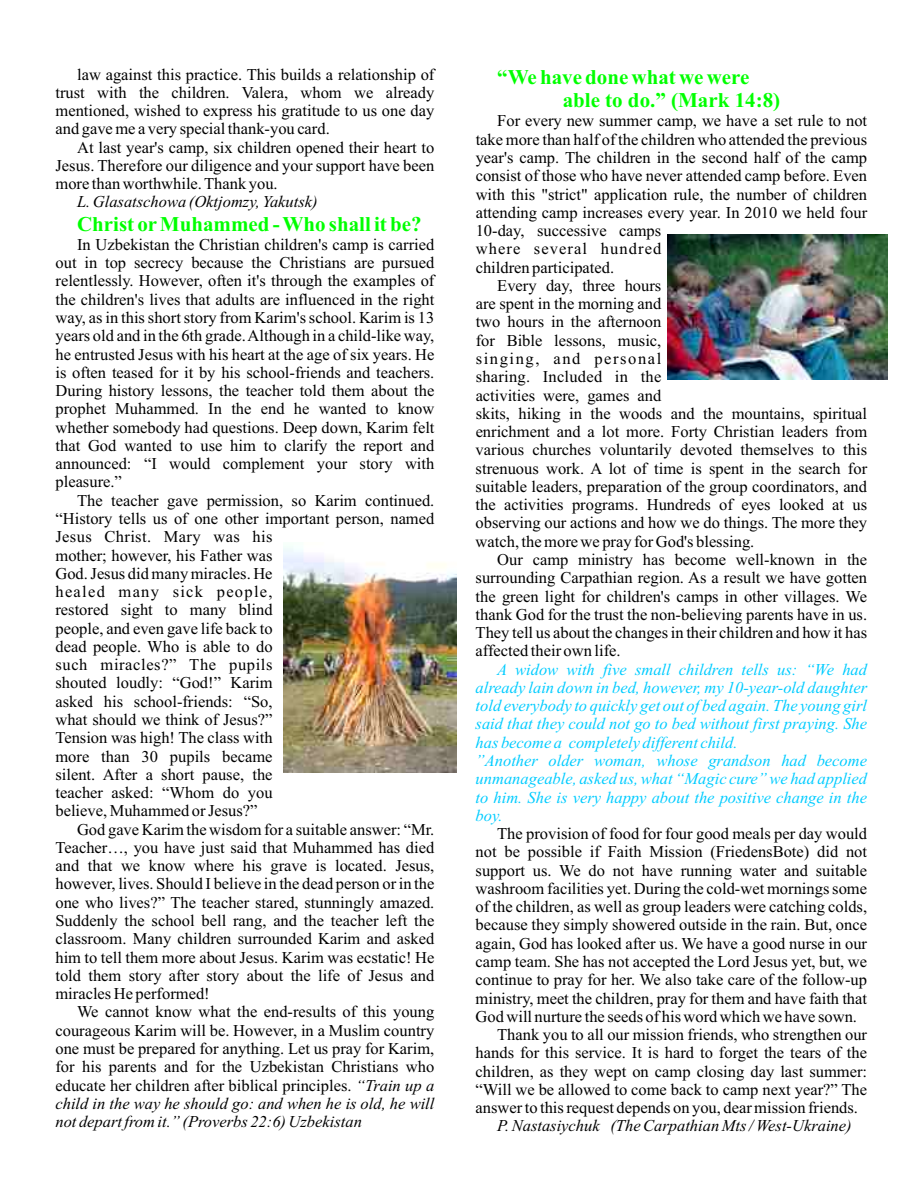
<style>
.page{position:relative;width:918px;height:1188px;background:#fff}
.page>*{position:absolute;margin:0;border:0;box-sizing:border-box;transform-origin:0 0}
.t1{font:700 21px/23.2px "Times New Roman";color:#0f0}
.t2{font:16.5px/18.3px "Times New Roman";color:#000;text-align:justify}
.t3{font:italic 16.5px/18.3px "Times New Roman";color:#0cf}
.t4{font:italic 16.5px "Times New Roman";color:#000}
.t5{font:16.5px "Times New Roman";letter-spacing:.065em;color:#000}
.t6{font:16.5px "Times New Roman";letter-spacing:.095em;color:#000}
.s1{font-style:italic}
</style>
<div class="page">
<img style="left:668px;top:235px;width:220px;height:144px">
<img style="left:283px;top:546px;width:173px;height:227px">
<p class="t2" style="left:56px;top:66px;width:380px;text-indent:22px">law against this practice. This builds a relationship of trust with the children. Valera, whom we already mentioned, wished to express his gratitude to us one day and gave me a very special thank-you card.</p>
<p class="t2" style="left:56px;top:140px;width:380px;text-indent:22px">At last year's camp, six children opened their heart to Jesus. Therefore our diligence and your support have been more than worthwhile. Thank you.</p>
<p class="t4" style="left:77px;top:196px;width:242px">L. Glasatschowa (Oktjomzy, Yakutsk)</p>
<p class="t2" style="left:56px;top:237px;width:380px;text-indent:22px">In Uzbekistan the Christian children's camp is carried out in top secrecy because the Christians are pursued relentlessly. However, often it's through the examples of the children's lives that adults are influenced in the right way, as in this short story from Karim's school. Karim is 13 years old and in the 6th grade. Although in a child-like way, he entrusted Jesus with his heart at the age of six years. He is often teased for it by his school-friends and teachers.<br>During history lessons, the teacher told them about the prophet Muhammed. In the end he wanted to know whether somebody had questions. Deep down, Karim felt that God wanted to use him to clarify the report and announced: “I would complement your story with pleasure.”</p>
<p class="t2" style="left:55px;top:493px;width:380px;text-align:left;text-indent:22px">The teacher gave permission, so Karim continued. “History tells us of one other important person, named<br>Jesus Christ. Mary was his<br>mother; however, his Father was<br>God. Jesus did many miracles. He<br>healed many sick people,<br>restored sight to many blind<br>people, and even gave life back to<br>dead people. Who is able to do<br>such miracles?” The pupils<br>shouted loudly: “God!” Karim<br>asked his school-friends: “So,<br>what should we think of Jesus?”<br>Tension was high! The class with<br>more than 30 pupils became<br>silent. After a short pause, the<br>teacher asked: “Whom do you<br>believe, Muhammed or Jesus?”</p>
<p class="t2" style="left:55px;top:822px;width:380px;text-indent:22px">God gave Karim the wisdom for a suitable answer: “Mr.<br>Teacher…, you have just said that Muhammed has died and that we know where his grave is located. Jesus, however, lives. Should I believe in the dead person or in the one who lives?” The teacher stared, stunningly amazed.<br>Suddenly the school bell rang, and the teacher left the classroom. Many children surrounded Karim and asked him to tell them more about Jesus. Karim was ecstatic! He told them story after story about the life of Jesus and miracles He performed!</p>
<p class="t2" style="left:55px;top:1004px;width:380px;text-indent:22px">We cannot know what the end-results of this young courageous Karim will be. However, in a Muslim country one must be prepared for anything. Let us pray for Karim, for his parents and for the Uzbekistan Christians who educate her children after biblical principles. <span class="s1">“Train up a child in the way he should go: and when he is old, he will not depart from it.” (Proverbs 22:6) Uzbekistan</span></p>
<p class="t1" style="left:77px;top:214px;width:346px">Christ orMuhammed - Who shall it be?</p>
<p class="t1" style="left:563px;top:67px;width:219px;text-indent:-65px">“We have done what we were able to do.” (Mark 14:8)</p>
<p class="t2" style="left:497px;top:113px;width:371px">For every new summer camp, we have a set rule to not</p>
<p class="t2" style="left:476px;top:132px;width:393px">take more than half of the children who attended the previous</p>
<p class="t2" style="left:476px;top:150px;width:393px">year's camp. The children in the second half of the camp</p>
<p class="t2" style="left:476px;top:168px;width:393px">consist of those who have never attended camp before. Even</p>
<p class="t2" style="left:476px;top:186px;width:393px">with this "strict" application rule, the number of children</p>
<p class="t2" style="left:476px;top:205px;width:393px">attending camp increases every year. In 2010 we held four</p>
<p class="t2" style="left:476px;top:223px;width:187px">10-day, successive camps</p>
<p class="t5" style="left:476px;top:243px;width:187px">where several hundred</p>
<p class="t2" style="left:476px;top:260px;width:140px">children participated.</p>
<p class="t2" style="left:497px;top:278px;width:166px">Every day, three hours</p>
<p class="t2" style="left:476px;top:296px;width:187px">are spent in the morning and</p>
<p class="t2" style="left:476px;top:314px;width:187px">two hours in the afternoon</p>
<p class="t2" style="left:476px;top:333px;width:187px">for Bible lessons, music,</p>
<p class="t6" style="left:476px;top:353px;width:187px">singing, and personal</p>
<p class="t2" style="left:476px;top:369px;width:187px">sharing. Included in the</p>
<p class="t2" style="left:476px;top:387px;width:187px">activities were, games and</p>
<p class="t2" style="left:476px;top:406px;width:393px">skits, hiking in the woods and the mountains, spiritual</p>
<p class="t2" style="left:476px;top:424px;width:393px">enrichment and a lot more. Forty Christian leaders from</p>
<p class="t2" style="left:476px;top:442px;width:393px">various churches voluntarily devoted themselves to this</p>
<p class="t2" style="left:476px;top:461px;width:393px">strenuous work. A lot of time is spent in the search for</p>
<p class="t2" style="left:476px;top:479px;width:393px">suitable leaders, preparation of the group coordinators, and</p>
<p class="t2" style="left:476px;top:497px;width:393px">the activities programs. Hundreds of eyes looked at us</p>
<p class="t2" style="left:476px;top:515px;width:393px">observing our actions and how we do things. The more they</p>
<p class="t2" style="left:476px;top:534px;width:280px">watch, the more we pray for God's blessing.</p>
<p class="t2" style="left:497px;top:552px;width:371px">Our camp ministry has become well-known in the</p>
<p class="t2" style="left:476px;top:570px;width:393px">surrounding Carpathian region. As a result we have gotten</p>
<p class="t2" style="left:476px;top:588px;width:393px">the green light for children's camps in other villages. We</p>
<p class="t2" style="left:476px;top:607px;width:393px">thank God for the trust the non-believing parents have in us.</p>
<p class="t2" style="left:476px;top:625px;width:393px">They tell us about the changes in their children and how it has</p>
<p class="t2" style="left:476px;top:643px;width:147px">affected their own life.</p>
<p class="t3" style="left:476px;top:662px;width:393px;text-indent:22px">A widow with five small children tells us: “We had already lain down in bed, however, my 10-year-old daughter told everybody to quickly get out of bed again. The young girl said that they could not go to bed without first praying. She has become a completely different child.<br>”Another older woman, whose grandson had become unmanageable, asked us, what “Magic cure” we had applied to him. She is very happy about the positive change in the boy.</p>
<p class="t2" style="left:497px;top:826px;width:371px">The provision of food for four good meals per day would</p>
<p class="t2" style="left:476px;top:844px;width:393px">not be possible if Faith Mission (FriedensBote) did not</p>
<p class="t2" style="left:476px;top:863px;width:393px">support us. We do not have running water and suitable</p>
<p class="t2" style="left:476px;top:881px;width:393px">washroom facilities yet. During the cold-wet mornings some</p>
<p class="t2" style="left:476px;top:899px;width:393px">of the children, as well as group leaders were catching colds,</p>
<p class="t2" style="left:476px;top:917px;width:393px">because they simply showered outside in the rain. But, once</p>
<p class="t2" style="left:476px;top:936px;width:393px">again, God has looked after us. We have a good nurse in our</p>
<p class="t2" style="left:476px;top:954px;width:393px">camp team. She has not accepted the Lord Jesus yet, but, we</p>
<p class="t2" style="left:476px;top:972px;width:393px">continue to pray for her. We also take care of the follow-up</p>
<p class="t2" style="left:476px;top:990px;width:393px">ministry, meet the children, pray for them and have faith that</p>
<p class="t2" style="left:476px;top:1009px;width:383px">God will nurture the seeds of his word which we have sown.</p>
<p class="t2" style="left:497px;top:1027px;width:371px">Thank you to all our mission friends, who strengthen our</p>
<p class="t2" style="left:476px;top:1045px;width:393px">hands for this service. It is hard to forget the tears of the</p>
<p class="t2" style="left:476px;top:1064px;width:393px">children, as they wept on camp closing day last summer:</p>
<p class="t2" style="left:476px;top:1082px;width:393px">“Will we be allowed to come back to camp next year?” The</p>
<p class="t2" style="left:476px;top:1100px;width:384px">answer to this request depends on you, dear mission friends.</p>
<p class="t4" style="left:497px;top:1120px;width:356px">P. Nastasiychuk (The Carpathian Mts / West-Ukraine)</p>
</div>
